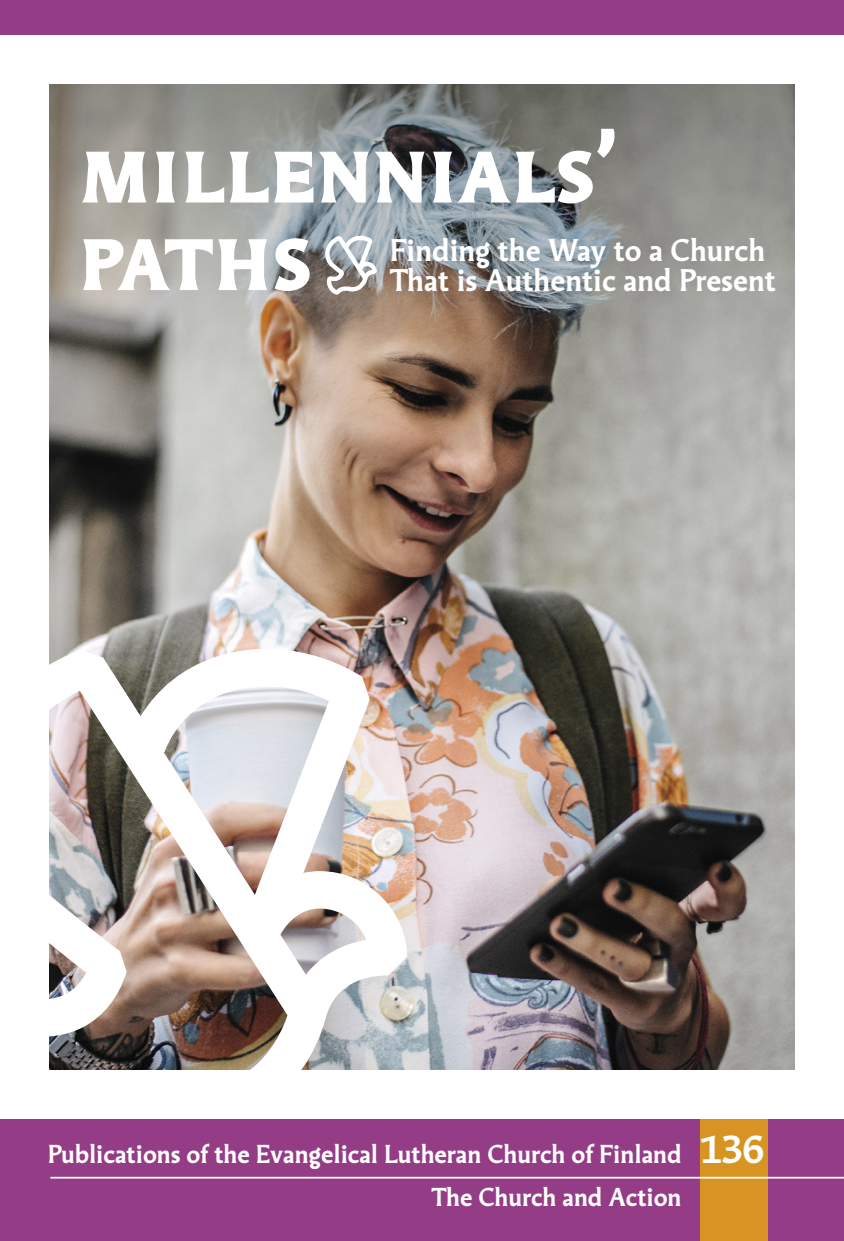
<style>
.page{position:relative;width:844px;height:1241px;background:#fff}
.page>*{position:absolute;margin:0;border:0;box-sizing:border-box;transform-origin:0 0}
.t1{font:700 99.58px/87.5px "Martti Display";color:#fff}
.t2{font:700 36.75px "Martti";color:#fff}
.Ingressi{font:700 29.57px/29.6px "Martti";color:#fff}
.t3{font:700 24.5px "Martti";letter-spacing:-.005em;color:#fff}
</style>
<div class="page">
<img style="left:50px;top:84px;width:744px;height:985px">
<img style="left:49px;top:641px;width:358px;height:429px">
<div style="left:0;top:1119px;width:843px;height:121px;background:#953c87"></div>
<div style="left:0;top:0;width:843px;height:35px;background:#953c87"></div>
<div style="left:699px;top:1119px;width:67px;height:121px;background:#d89423"></div>
<hr style="left:50px;top:1176px;width:793px;height:2px;background:#fff">
<svg style="left:324px;top:235px;width:53px;height:60px"></svg>
<h1 class="t1" style="left:78px;top:124px;width:538px">Millennials’<br>Paths</h1>
<p class="Ingressi" style="left:389px;top:235px;width:387px">Finding the Way to a Church<br>That is Authentic and Present</p>
<p class="t3" style="left:48px;top:1137px;width:635px">Publications of the Evangelical Lutheran Church of Finland</p>
<p class="t3" style="left:431px;top:1180px;width:251px">The Church and Action</p>
<p class="t2" style="left:700px;top:1124px;width:66px">136</p>
</div>
